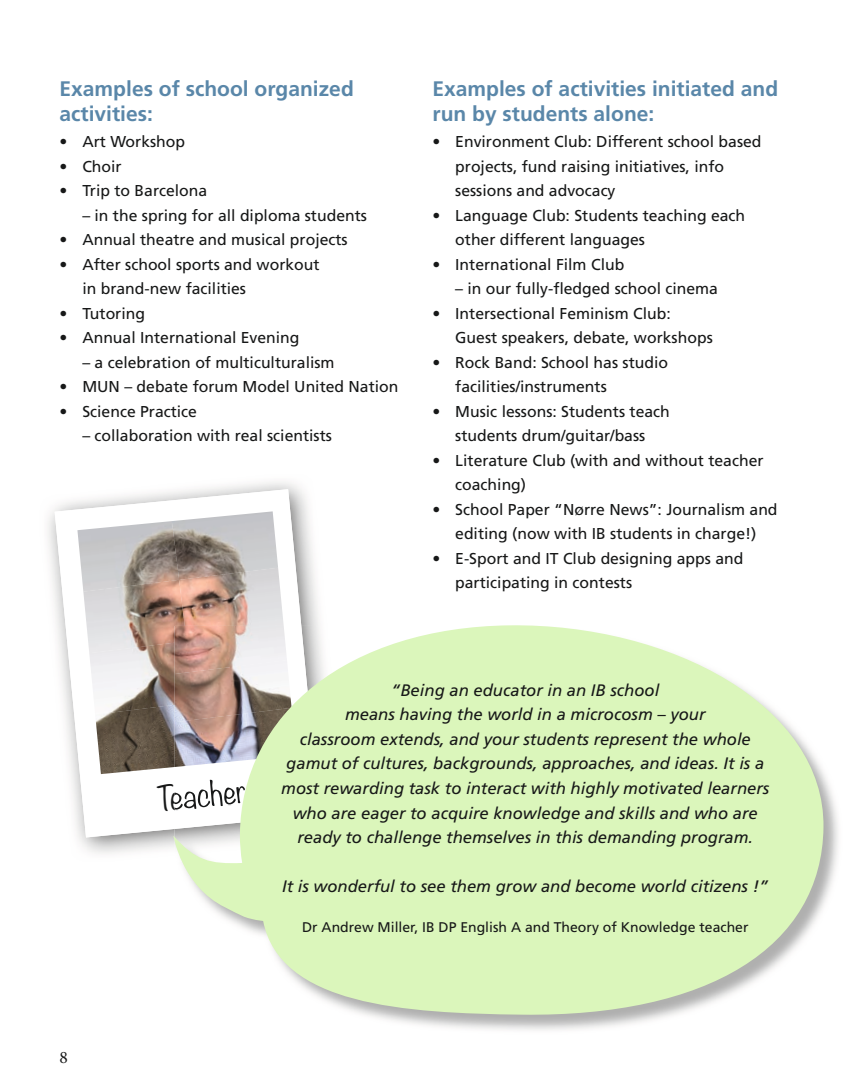
<style>
.page{position:relative;width:844px;height:1092px;background:#fff}
.page>*{position:absolute;margin:0;border:0;box-sizing:border-box;transform-origin:0 0}
.t1{font:700 21px/25.2px "Frutiger";color:#5a87a9}
.t2{font:17.5px "Minion Pro";color:#171818}
.t3{font:italic 16.62px/24.5px "Frutiger";color:#171818;text-align:center}
.t4{font:15.75px/24.5px "Frutiger";color:#171818}
.t5{font:14px "Frutiger";color:#171818}
</style>
<div class="page">
<svg style="left:55px;top:489px;width:264px;height:348px"></svg>
<img style="left:77px;top:521px;width:95px;height:70px">
<img style="left:172px;top:511px;width:106px;height:68px">
<img style="left:83px;top:579px;width:96px;height:74px">
<img style="left:179px;top:567px;width:104px;height:56px">
<img style="left:89px;top:642px;width:84px;height:72px">
<img style="left:95px;top:704px;width:78px;height:70px">
<img style="left:372px;top:774px;width:466px;height:256px">
<svg style="left:173px;top:623px;width:651px;height:393px;fill:#dbf6bb"></svg>
<h1 class="t1" style="left:60px;top:76px;width:296px">Examples of school organized activities:</h1>
<p class="t4" style="left:60px;top:129px;width:127px">• Art Workshop</p>
<p class="t4" style="left:60px;top:154px;width:64px">• Choir</p>
<p class="t4" style="left:60px;top:178px;width:149px">• Trip to Barcelona</p>
<p class="t4" style="left:82px;top:203px;width:286px">– in the spring for all diploma students</p>
<p class="t4" style="left:60px;top:227px;width:289px">• Annual theatre and musical projects</p>
<p class="t4" style="left:82px;top:252px;width:239px;text-indent:-23px">• After school sports and workout in brand-new facilities</p>
<p class="t4" style="left:60px;top:301px;width:87px">• Tutoring</p>
<p class="t4" style="left:60px;top:325px;width:241px">• Annual International Evening</p>
<p class="t4" style="left:82px;top:350px;width:254px">– a celebration of multiculturalism</p>
<p class="t4" style="left:60px;top:374px;width:340px">• MUN – debate forum Model United Nation</p>
<p class="t4" style="left:60px;top:399px;width:139px">• Science Practice</p>
<p class="t4" style="left:82px;top:423px;width:251px">– collaboration with real scientists</p>
<h1 class="t1" style="left:432px;top:76px;width:347px">Examples of activities initiated and run by students alone:</h1>
<p class="t4" style="left:455px;top:129px;width:308px;text-indent:-23px">• Environment Club: Different school based projects, fund raising initiatives, info sessions and advocacy</p>
<p class="t4" style="left:455px;top:203px;width:291px;text-indent:-23px">• Language Club: Students teaching each other different languages</p>
<p class="t4" style="left:432px;top:252px;width:193px">• International Film Club</p>
<p class="t4" style="left:455px;top:276px;width:264px">– in our fully-fledged school cinema</p>
<p class="t4" style="left:455px;top:301px;width:259px;text-indent:-23px">• Intersectional Feminism Club:<br>Guest speakers, debate, workshops</p>
<p class="t4" style="left:455px;top:350px;width:214px;text-indent:-23px">• Rock Band: School has studio facilities/instruments</p>
<p class="t4" style="left:432px;top:399px;width:239px;text-align:center">• Music lessons: Students teach students drum/guitar/bass</p>
<p class="t4" style="left:455px;top:448px;width:310px;text-indent:-23px">• Literature Club (with and without teacher coaching)</p>
<p class="t4" style="left:432px;top:497px;width:346px;text-align:center">• School Paper “Nørre News”: Journalism and editing (now with IB students in charge!)</p>
<p class="t4" style="left:455px;top:546px;width:289px;text-indent:-23px">• E-Sport and IT Club designing apps and participating in contests</p>
<p class="t2" style="left:60px;top:1046px;width:10px">8</p>
<p class="t3" style="left:281px;top:678px;width:489px">“Being an educator in an IB school<br>means having the world in a microcosm – your<br>classroom extends, and your students represent the whole gamut of cultures, backgrounds, approaches, and ideas. It is a most rewarding task to interact with highly motivated learners who are eager to acquire knowledge and skills and who are ready to challenge themselves in this demanding program.</p>
<p class="t3" style="left:282px;top:874px;width:487px">It is wonderful to see them grow and become world citizens !”</p>
<p class="t5" style="left:302px;top:919px;width:448px">Dr Andrew Miller, IB DP English A and Theory of Knowledge teacher</p>
</div>
